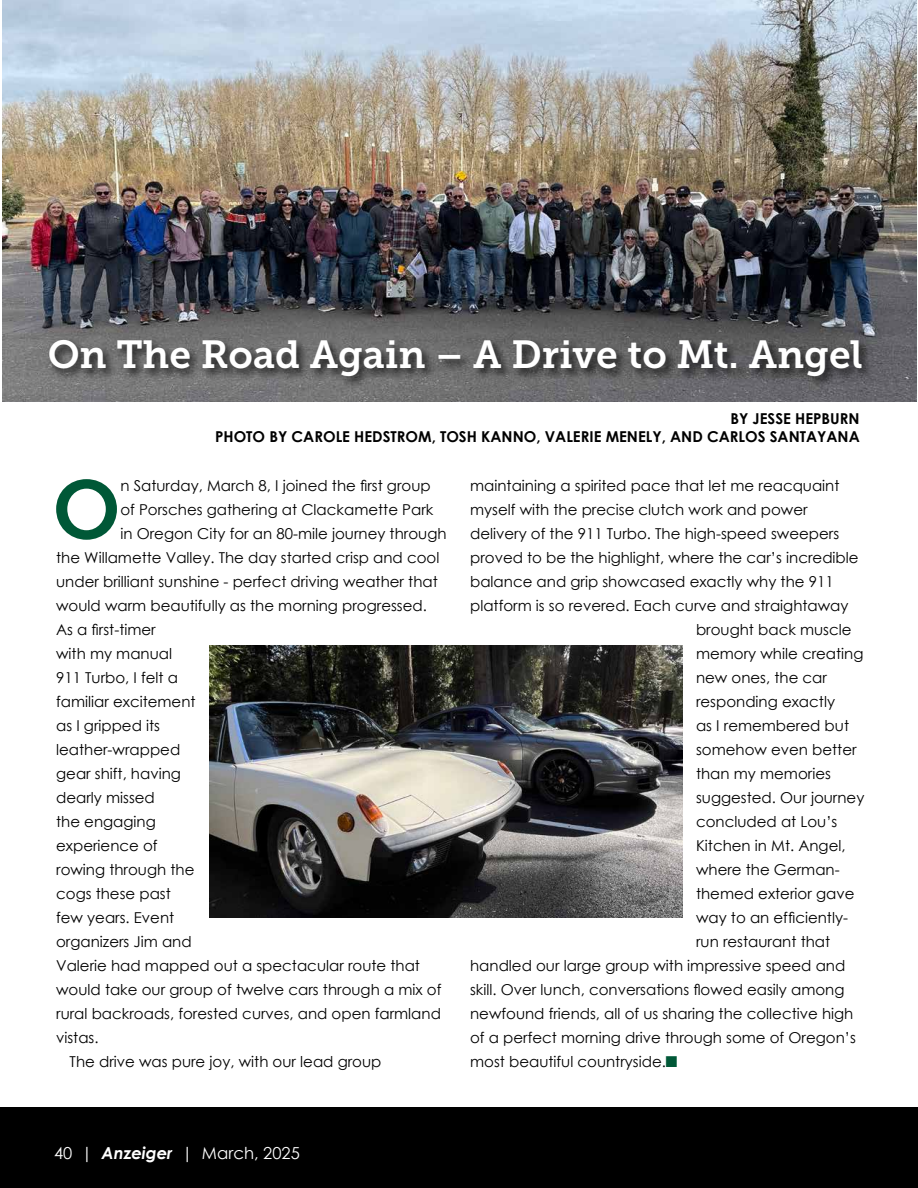
<style>
.page{position:relative;width:918px;height:1188px;background:#fff}
.page>*{position:absolute;margin:0;border:0;box-sizing:border-box;transform-origin:0 0}
.t1{font:82.65px "Museo Slab 700";color:#005837}
.t2{font:39px "Museo Slab 700";color:#fff}
.t3{font:16.5px "Century Gothic";color:#fff}
.t4{font:15px "Century Gothic";color:#000}
.t5{font:700 15px/18px "Century Gothic";color:#000;text-align:right}
.s1{font-family:"Monotype Sorts";color:#005837}
.s2{font-weight:700;font-style:italic}
</style>
<div class="page">
<div style="left:0;top:1107px;width:918px;height:81px;background:#000"></div>
<img style="left:2px;top:0;width:915px;height:402px">
<div style="left:47px;top:337px;width:826px;height:52px;background:#000;opacity:.75"></div>
<img style="left:210px;top:646px;width:473px;height:272px">
<h2 class="t2" style="left:48px;top:333px;width:817px">On The Road Again – A Drive to Mt. Angel</h2>
<p class="t5" style="left:215px;top:409px;width:646px">BY JESSE HEPBURN<br>PHOTO BY CAROLE HEDSTROM, TOSH KANNO, VALERIE MENELY, AND CARLOS SANTAYANA</p>
<h1 class="t1" style="left:53px;top:463px;width:69px">O</h1>
<p class="t4" style="left:120px;top:475px;width:312px">n Saturday, March 8, I joined the first group</p>
<p class="t4" style="left:120px;top:499px;width:315px">of Porsches gathering at Clackamette Park</p>
<p class="t4" style="left:120px;top:523px;width:328px">in Oregon City for an 80-mile journey through</p>
<p class="t4" style="left:56px;top:547px;width:385px">the Willamette Valley. The day started crisp and cool</p>
<p class="t4" style="left:56px;top:571px;width:383px">under brilliant sunshine - perfect driving weather that</p>
<p class="t4" style="left:56px;top:595px;width:372px">would warm beautifully as the morning progressed.</p>
<p class="t4" style="left:56px;top:619px;width:101px">As a first-timer</p>
<p class="t4" style="left:56px;top:643px;width:117px">with my manual</p>
<p class="t4" style="left:56px;top:667px;width:123px">911 Turbo, I felt a</p>
<p class="t4" style="left:56px;top:691px;width:141px">familiar excitement</p>
<p class="t4" style="left:56px;top:715px;width:105px">as I gripped its</p>
<p class="t4" style="left:56px;top:739px;width:126px">leather-wrapped</p>
<p class="t4" style="left:56px;top:763px;width:126px">gear shift, having</p>
<p class="t4" style="left:56px;top:787px;width:100px">dearly missed</p>
<p class="t4" style="left:56px;top:811px;width:101px">the engaging</p>
<p class="t4" style="left:56px;top:835px;width:103px">experience of</p>
<p class="t4" style="left:56px;top:859px;width:140px">rowing through the</p>
<p class="t4" style="left:56px;top:883px;width:116px">cogs these past</p>
<p class="t4" style="left:56px;top:907px;width:120px">few years. Event</p>
<p class="t4" style="left:56px;top:931px;width:137px">organizers Jim and</p>
<p class="t4" style="left:56px;top:955px;width:365px">Valerie had mapped out a spectacular route that</p>
<p class="t4" style="left:56px;top:979px;width:387px">would take our group of twelve cars through a mix of</p>
<p class="t4" style="left:56px;top:1003px;width:386px">rural backroads, forested curves, and open farmland</p>
<p class="t4" style="left:56px;top:1027px;width:44px">vistas.</p>
<p class="t4" style="left:70px;top:1051px;width:313px">The drive was pure joy, with our lead group</p>
<p class="t4" style="left:470px;top:475px;width:371px">maintaining a spirited pace that let me reacquaint</p>
<p class="t4" style="left:470px;top:499px;width:339px">myself with the precise clutch work and power</p>
<p class="t4" style="left:470px;top:523px;width:370px">delivery of the 911 Turbo. The high-speed sweepers</p>
<p class="t4" style="left:470px;top:547px;width:390px">proved to be the highlight, where the car’s incredible</p>
<p class="t4" style="left:470px;top:571px;width:365px">balance and grip showcased exactly why the 911</p>
<p class="t4" style="left:470px;top:595px;width:380px">platform is so revered. Each curve and straightaway</p>
<p class="t4" style="left:696px;top:619px;width:157px">brought back muscle</p>
<p class="t4" style="left:696px;top:643px;width:169px">memory while creating</p>
<p class="t4" style="left:696px;top:667px;width:132px">new ones, the car</p>
<p class="t4" style="left:696px;top:691px;width:140px">responding exactly</p>
<p class="t4" style="left:696px;top:715px;width:155px">as I remembered but</p>
<p class="t4" style="left:696px;top:739px;width:162px">somehow even better</p>
<p class="t4" style="left:696px;top:763px;width:136px">than my memories</p>
<p class="t4" style="left:696px;top:787px;width:170px">suggested. Our journey</p>
<p class="t4" style="left:696px;top:811px;width:143px">concluded at Lou’s</p>
<p class="t4" style="left:696px;top:835px;width:151px">Kitchen in Mt. Angel,</p>
<p class="t4" style="left:696px;top:859px;width:145px">where the German-</p>
<p class="t4" style="left:696px;top:883px;width:160px">themed exterior gave</p>
<p class="t4" style="left:696px;top:907px;width:153px">way to an efficiently-</p>
<p class="t4" style="left:696px;top:931px;width:136px">run restaurant that</p>
<p class="t4" style="left:470px;top:955px;width:377px">handled our large group with impressive speed and</p>
<p class="t4" style="left:470px;top:979px;width:376px">skill. Over lunch, conversations flowed easily among</p>
<p class="t4" style="left:470px;top:1003px;width:385px">newfound friends, all of us sharing the collective high</p>
<p class="t4" style="left:470px;top:1027px;width:387px">of a perfect morning drive through some of Oregon’s</p>
<p class="t4" style="left:470px;top:1051px;width:209px">most beautiful countryside.<span class="s1">n</span></p>
<p class="t3" style="left:54px;top:1142px;width:247px">40 | <span class="s2">Anzeiger</span> | March, 2025</p>
</div>
